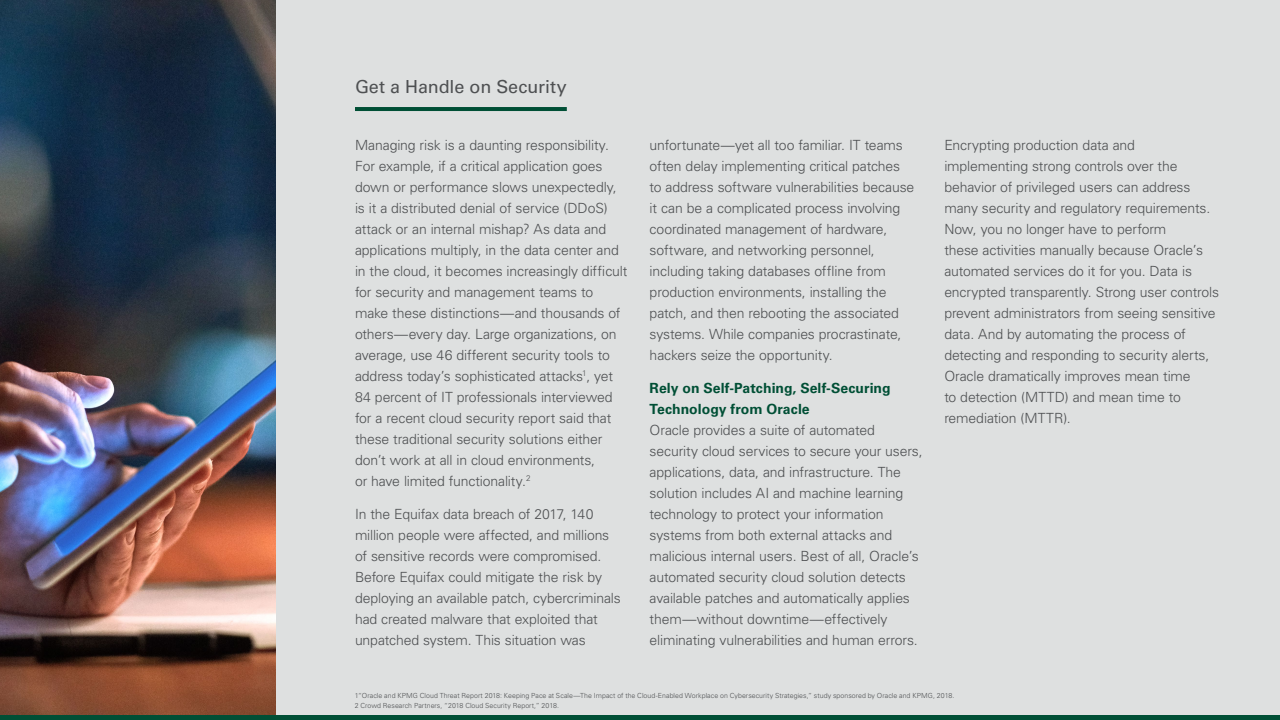
<style>
.page{position:relative;width:1280px;height:720px;background:#dee0e0}
.page>*{position:absolute;margin:0;border:0;box-sizing:border-box;transform-origin:0 0}
.Sub_head_18_23{font:18px "Univers LT Std";color:#4e5052}
.Body_Copy_16_23__Brk{font:300 14px/21px "Univers LT Std";letter-spacing:-.01em;color:#4e5052}
.Body_Copy_16_23__Brk-2{font:300 7px "Univers LT Std";letter-spacing:.005em;color:#4e5052}
.s1{font-weight:700;color:#004f35}
</style>
<div class="page">
<img style="left:0;top:0;width:276px;height:715px">
<div style="left:0;top:715px;width:1280px;height:5px;background:#004f35"></div>
<hr style="left:355px;top:107px;width:212px;height:4px;background:#004f35">
<p class="Sub_head_18_23" style="left:355px;top:76px;width:213px">Get a Handle on Security</p>
<p class="Body_Copy_16_23__Brk" style="left:355px;top:135px;width:274px">Managing risk is a daunting responsibility.<br>For example, if a critical application goes down or performance slows unexpectedly, is it a distributed denial of service (DDoS) attack or an internal mishap? As data and applications multiply, in the data center and in the cloud, it becomes increasingly difficult for security and management teams to make these distinctions—and thousands of others—every day. Large organizations, on average, use 46 different security tools to address today’s sophisticated attacks<sup>1</sup>, yet 84 percent of IT professionals interviewed for a recent cloud security report said that these traditional security solutions either don’t work at all in cloud environments,<br>or have limited functionality.<sup>2</sup></p>
<p class="Body_Copy_16_23__Brk" style="left:355px;top:504px;width:267px">In the Equifax data breach of 2017, 140 million people were affected, and millions of sensitive records were compromised.<br>Before Equifax could mitigate the risk by deploying an available patch, cybercriminals had created malware that exploited that unpatched system. This situation was</p>
<p class="Body_Copy_16_23__Brk" style="left:650px;top:135px;width:266px">unfortunate—yet all too familiar. IT teams often delay implementing critical patches to address software vulnerabilities because it can be a complicated process involving coordinated management of hardware, software, and networking personnel, including taking databases offline from production environments, installing the patch, and then rebooting the associated systems. While companies procrastinate, hackers seize the opportunity.</p>
<p class="Body_Copy_16_23__Brk" style="left:650px;top:378px;width:275px"><span class="s1">Rely on Self-Patching, Self-Securing Technology from Oracle<br></span>Oracle provides a suite of automated security cloud services to secure your users, applications, data, and infrastructure. The solution includes AI and machine learning technology to protect your information systems from both external attacks and malicious internal users. Best of all, Oracle’s automated security cloud solution detects available patches and automatically applies them—without downtime—effectively eliminating vulnerabilities and human errors.</p>
<p class="Body_Copy_16_23__Brk" style="left:944px;top:135px;width:276px">Encrypting production data and implementing strong controls over the behavior of privileged users can address many security and regulatory requirements.<br>Now, you no longer have to perform<br>these activities manually because Oracle’s automated services do it for you. Data is encrypted transparently. Strong user controls prevent administrators from seeing sensitive data. And by automating the process of detecting and responding to security alerts, Oracle dramatically improves mean time<br>to detection (MTTD) and mean time to remediation (MTTR).</p>
<p class="Body_Copy_16_23__Brk-2" style="left:355px;top:691px;width:601px">1“Oracle and KPMG Cloud Threat Report 2018: Keeping Pace at Scale—The Impact of the Cloud-Enabled Workplace on Cybersecurity Strategies,” study sponsored by Oracle and KPMG, 2018.</p>
<p class="Body_Copy_16_23__Brk-2" style="left:355px;top:701px;width:206px">2 Crowd Research Partners, “2018 Cloud Security Report,” 2018.</p>
</div>
